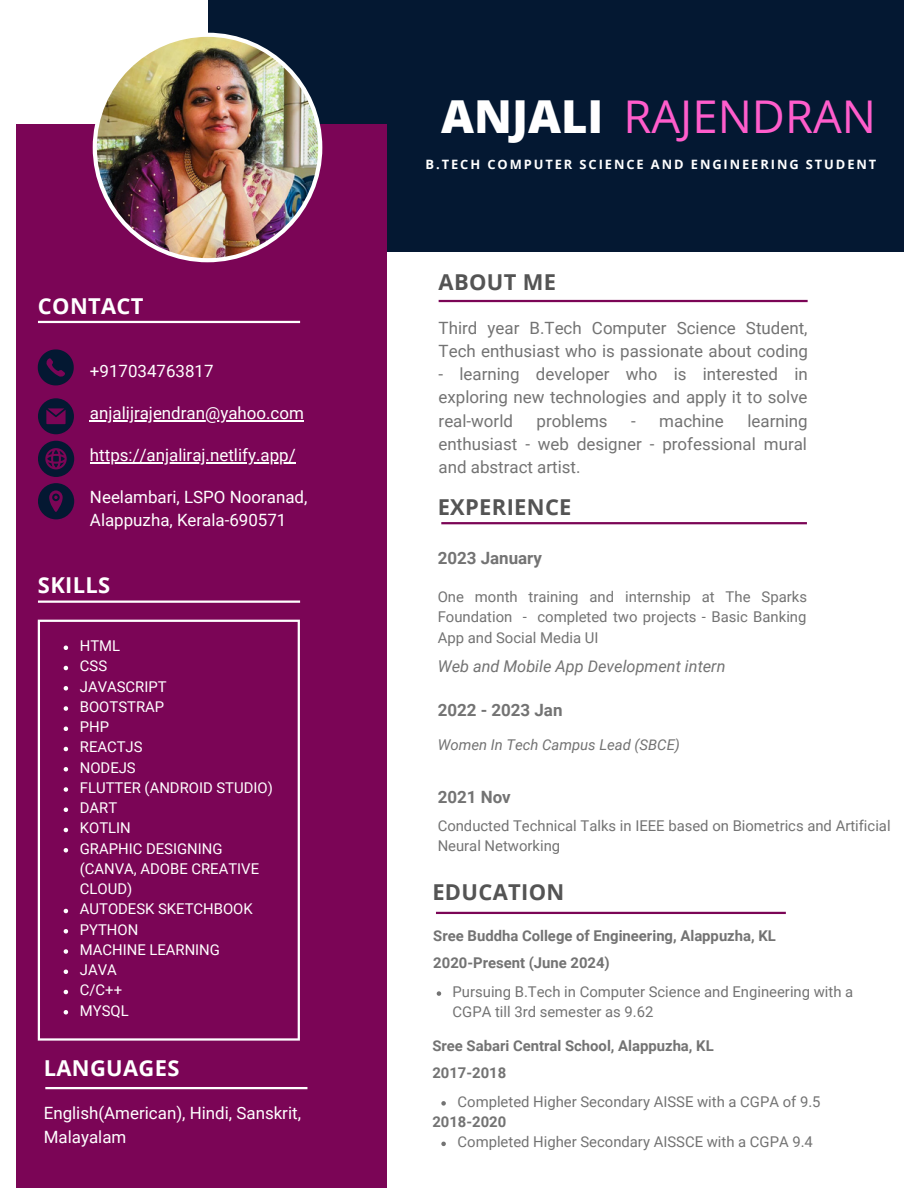
<style>
.page{position:relative;width:918px;height:1188px;background:#fff}
.page>*{position:absolute;margin:0;border:0;box-sizing:border-box;transform-origin:0 0}
.t1{font:45.45px "Open Sans Hebrew";color:#ff5dcc}
.t2{font:700 21.9px "Open Sans";letter-spacing:.015em;color:#545454}
.t3{font:700 21.9px "Open Sans";letter-spacing:.015em;color:#fff}
.t4{font:16.95px/23.2px "Roboto";color:#737373;text-align:justify}
.t5{font:16.95px/23.2px "Roboto";color:#fff}
.t6{font:700 16.95px "Roboto";color:#737373}
.t7{font:italic 16.2px "Roboto";color:#737373}
.t8{font:14.85px/20.7px "Roboto";color:#737373}
.t9{font:14.85px/20.2px "Roboto";color:#fff}
.t10{font:700 14.85px "Roboto";color:#737373}
.t11{font:italic 14.85px "Roboto";color:#737373}
.t12{font:700 12.9px "Open Sans";letter-spacing:.15em;color:#fff}
.s1{font-family:"Open Sans";font-weight:800;color:#fff}
</style>
<div class="page">
<div style="left:208px;top:0;width:695px;height:252px;background:#041832"></div>
<div style="left:16px;top:124px;width:370px;height:1064px;background:#7b0556"></div>
<img style="left:93px;top:33px;width:229px;height:229px">
<div style="left:38px;top:441px;width:36px;height:36px;background:#041832;border-radius:50%"></div>
<div style="left:38px;top:483px;width:36px;height:36px;background:#041832;border-radius:50%"></div>
<svg style="left:38px;top:398px;width:36px;height:36px"></svg>
<svg style="left:45px;top:448px;width:22px;height:21px"></svg>
<svg style="left:49px;top:490px;width:14px;height:22px"></svg>
<hr style="left:439px;top:300px;width:369px;height:2px;background:#7b0556">
<hr style="left:38px;top:321px;width:262px;height:2px;background:#fff">
<hr style="left:38px;top:601px;width:262px;height:2px;background:#fff">
<hr style="left:441px;top:522px;width:366px;height:2px;background:#7b0556">
<hr style="left:45px;top:1087px;width:262px;height:2px;background:#fff">
<hr style="left:436px;top:912px;width:350px;height:2px;background:#7b0556">
<svg style="left:38px;top:349px;width:36px;height:36px"></svg>
<svg style="left:64px;top:646px;width:4px;height:4px"></svg>
<svg style="left:64px;top:666px;width:4px;height:4px"></svg>
<svg style="left:64px;top:686px;width:4px;height:5px"></svg>
<svg style="left:64px;top:706px;width:4px;height:5px"></svg>
<svg style="left:64px;top:727px;width:4px;height:4px"></svg>
<svg style="left:64px;top:747px;width:4px;height:4px"></svg>
<svg style="left:64px;top:767px;width:4px;height:5px"></svg>
<svg style="left:64px;top:787px;width:4px;height:5px"></svg>
<svg style="left:64px;top:808px;width:4px;height:4px"></svg>
<svg style="left:64px;top:828px;width:4px;height:4px"></svg>
<svg style="left:64px;top:848px;width:4px;height:5px"></svg>
<svg style="left:64px;top:909px;width:4px;height:4px"></svg>
<svg style="left:64px;top:929px;width:4px;height:5px"></svg>
<svg style="left:64px;top:949px;width:4px;height:5px"></svg>
<svg style="left:64px;top:970px;width:4px;height:4px"></svg>
<svg style="left:64px;top:990px;width:4px;height:4px"></svg>
<svg style="left:64px;top:1010px;width:4px;height:5px"></svg>
<hr style="left:38px;top:622px;width:2px;height:416px;background:#fff">
<hr style="left:298px;top:622px;width:2px;height:416px;background:#fff">
<hr style="left:38px;top:620px;width:262px;height:2px;background:#fff">
<hr style="left:38px;top:1038px;width:262px;height:3px;background:#fff">
<hr style="left:90px;top:420px;width:214px;height:2px;background:#fff">
<hr style="left:90px;top:462px;width:206px;height:2px;background:#fff">
<svg style="left:437px;top:991px;width:4px;height:5px"></svg>
<svg style="left:441px;top:1101px;width:5px;height:5px"></svg>
<svg style="left:441px;top:1142px;width:5px;height:4px"></svg>
<h2 class="t3" style="left:38px;top:291px;width:107px">CONTACT</h2>
<p class="t5" style="left:90px;top:360px;width:125px">+917034763817</p>
<p class="t5" style="left:90px;top:402px;width:216px">anjalijrajendran@yahoo.com</p>
<p class="t5" style="left:90px;top:444px;width:207px">https://anjaliraj.netlify.app/</p>
<p class="t5" style="left:90px;top:485px;width:219px">Neelambari, LSPO Nooranad,<br>Alappuzha, Kerala-690571</p>
<h2 class="t3" style="left:38px;top:570px;width:74px">SKILLS</h2>
<p class="t9" style="left:80px;top:636px;width:194px">HTML<br>CSS<br>JAVASCRIPT<br>BOOTSTRAP<br>PHP<br>REACTJS<br>NODEJS<br>FLUTTER (ANDROID STUDIO)<br>DART<br>KOTLIN<br>GRAPHIC DESIGNING (CANVA, ADOBE CREATIVE<br>CLOUD)<br>AUTODESK SKETCHBOOK<br>PYTHON<br>MACHINE LEARNING<br>JAVA<br>C/C++<br>MYSQL</p>
<h2 class="t3" style="left:44px;top:1053px;width:137px">LANGUAGES</h2>
<p class="t5" style="left:44px;top:1102px;width:259px;line-height:23.7px">English(American), Hindi, Sanskrit,<br>Malayalam</p>
<h1 class="t1" style="left:441px;top:84px;width:437px"><span class="s1">ANJALI</span> RAJENDRAN</h1>
<p class="t12" style="left:426px;top:155px;width:452px">B.TECH COMPUTER SCIENCE AND ENGINEERING STUDENT</p>
<h2 class="t2" style="left:439px;top:267px;width:119px">ABOUT ME</h2>
<p class="t4" style="left:439px;top:316px;width:371px">Third year B.Tech Computer Science Student,<br>Tech enthusiast who is passionate about coding</p>
<p class="t4" style="left:439px;top:363px;width:371px">- learning developer who is interested in exploring new technologies and apply it to solve real-world</p>
<p class="t4" style="left:439px;top:409px;width:371px;text-indent:309px">learning enthusiast - web designer - professional mural and abstract artist.</p>
<p class="t4" style="left:537px;top:409px;width:72px">problems</p>
<p class="t4" style="left:631px;top:409px;width:94px">- machine</p>
<h2 class="t2" style="left:438px;top:492px;width:135px">EXPERIENCE</h2>
<p class="t6" style="left:438px;top:548px;width:106px">2023 January</p>
<p class="t8" style="left:438px;top:586px;width:371px;text-align:justify">One month training and internship at The Sparks Foundation - completed two projects - Basic Banking App and Social Media UI</p>
<p class="t7" style="left:438px;top:657px;width:289px">Web and Mobile App Development intern</p>
<p class="t6" style="left:438px;top:700px;width:126px">2022 - 2023 Jan</p>
<p class="t11" style="left:438px;top:736px;width:244px">Women In Tech Campus Lead (SBCE)</p>
<p class="t6" style="left:438px;top:787px;width:75px">2021 Nov</p>
<p class="t8" style="left:438px;top:816px;width:454px;line-height:20.2px">Conducted Technical Talks in IEEE based on Biometrics and Artificial<br>Neural Networking</p>
<h2 class="t2" style="left:432px;top:877px;width:133px">EDUCATION</h2>
<p class="t10" style="left:433px;top:927px;width:344px">Sree Buddha College of Engineering, Alappuzha, KL</p>
<p class="t10" style="left:433px;top:954px;width:178px">2020-Present (June 2024)</p>
<p class="t8" style="left:453px;top:982px;width:402px;line-height:20.2px">Pursuing B.Tech in Computer Science and Engineering with a<br>CGPA till 3rd semester as 9.62</p>
<p class="t10" style="left:432px;top:1037px;width:283px">Sree Sabari Central School, Alappuzha, KL</p>
<p class="t10" style="left:432px;top:1064px;width:75px">2017-2018</p>
<p class="t8" style="left:458px;top:1091px;width:365px">Completed Higher Secondary AISSE with a CGPA of 9.5</p>
<p class="t8" style="left:458px;top:1132px;width:357px">Completed Higher Secondary AISSCE with a CGPA 9.4</p>
<p class="t10" style="left:432px;top:1113px;width:75px">2018-2020</p>
</div>
